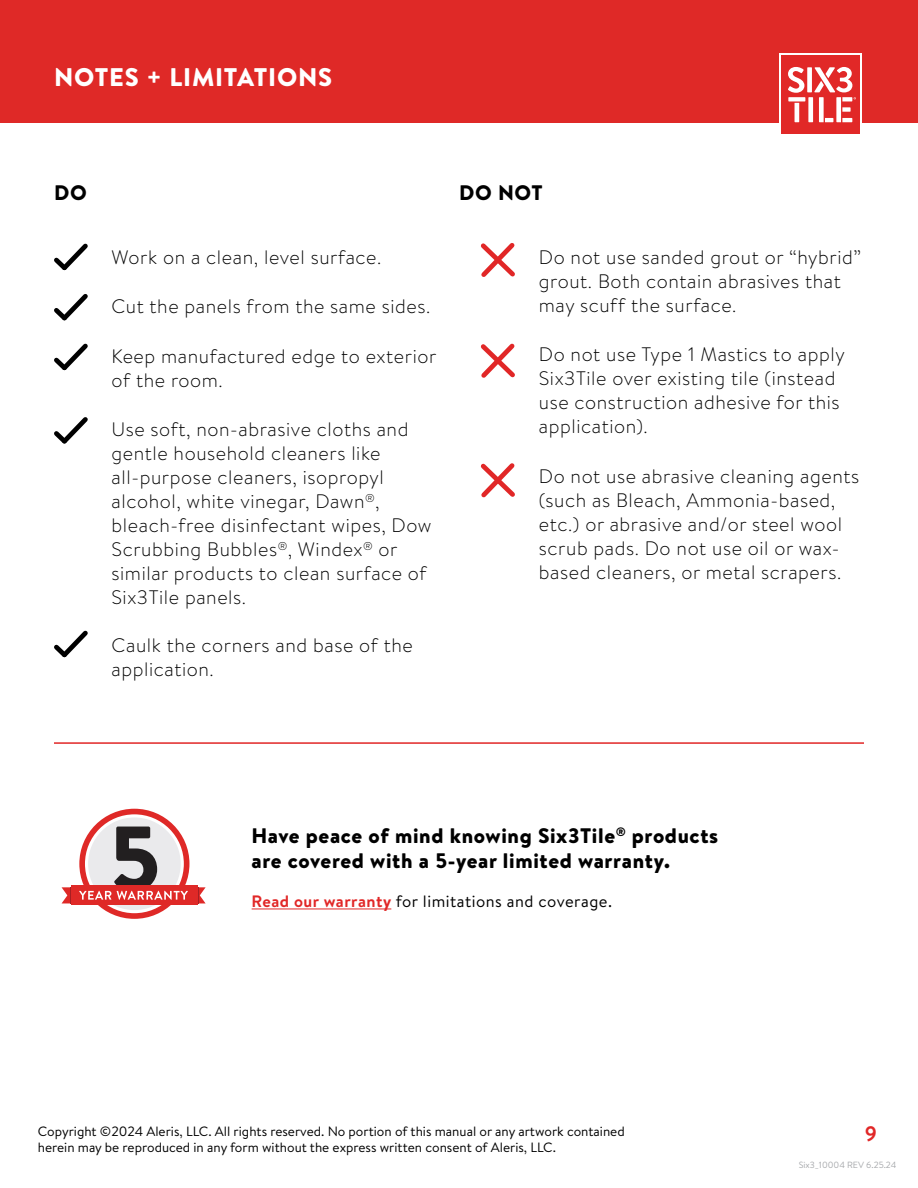
<style>
.page{position:relative;width:918px;height:1188px;background:#fff}
.page>*{position:absolute;margin:0;border:0;box-sizing:border-box;transform-origin:0 0}
.t1{font:900 25.5px "Brandon Text";letter-spacing:.03em;color:#fff}
.t2{font:900 21px/25.2px "Brandon Text";letter-spacing:.03em;color:#000}
.t3{font:700 21px "Brandon Text";color:#e12727}
.t4{font:300 19.5px/24px "Brandon Text";letter-spacing:.03em;color:#000}
.t5{font:16.5px "Brandon Text";letter-spacing:.03em;color:#000}
.t6{font:13.5px "Brandon Text";color:#000}
.t7{font:9px "Brandon Text";color:#a7a9ac}
.s1{font-weight:700;color:#e12727}
</style>
<div class="page">
<hr style="left:252px;top:909px;width:139px;height:1px;background:#e12727">
<div style="left:0;top:0;width:918px;height:122px;background:#df2927"></div>
<svg style="left:779px;top:54px;width:82px;height:80px"></svg>
<div style="left:781px;top:55px;width:78px;height:79px;background:#e12827"></div>
<div style="left:807px;top:67px;width:5px;height:25px;background:#fff"></div>
<div style="left:808px;top:97px;width:5px;height:25px;background:#fff"></div>
<svg style="left:788px;top:67px;width:17px;height:55px"></svg>
<svg style="left:814px;top:67px;width:42px;height:55px"></svg>
<div style="left:79px;top:809px;width:110px;height:110px;background:#df2927;border-radius:50%"></div>
<svg style="left:62px;top:814px;width:144px;height:99px"></svg>
<hr style="left:54px;top:742px;width:810px;height:2px;background:#e12727">
<svg style="left:481px;top:243px;width:34px;height:34px"></svg>
<svg style="left:480px;top:343px;width:35px;height:35px"></svg>
<svg style="left:54px;top:243px;width:34px;height:28px"></svg>
<svg style="left:54px;top:294px;width:34px;height:27px"></svg>
<svg style="left:54px;top:343px;width:34px;height:28px"></svg>
<svg style="left:480px;top:463px;width:35px;height:35px"></svg>
<svg style="left:54px;top:417px;width:34px;height:27px"></svg>
<svg style="left:54px;top:630px;width:34px;height:28px"></svg>
<h1 class="t1" style="left:54px;top:59px;width:280px">NOTES + LIMITATIONS</h1>
<p class="t2" style="left:54px;top:180px;width:34px">DO</p>
<p class="t2" style="left:459px;top:180px;width:85px">DO NOT</p>
<p class="t4" style="left:112px;top:244px;width:271px">Work on a clean, level surface.</p>
<p class="t4" style="left:112px;top:294px;width:320px">Cut the panels from the same sides.</p>
<p class="t4" style="left:112px;top:343px;width:326px">Keep manufactured edge to exterior of the room.</p>
<p class="t4" style="left:112px;top:417px;width:322px">Use soft, non-abrasive cloths and gentle household cleaners like all-purpose cleaners, isopropyl alcohol, white vinegar, Dawn<sup>®</sup>, bleach-free disinfectant wipes, Dow<br>Scrubbing Bubbles<sup>®</sup>, Windex<sup>®</sup> or similar products to clean surface of<br>Six3Tile panels.</p>
<p class="t4" style="left:112px;top:633px;width:303px">Caulk the corners and base of the application.</p>
<p class="t4" style="left:539px;top:244px;width:324px">Do not use sanded grout or “hybrid” grout. Both contain abrasives that may scuff the surface.</p>
<p class="t4" style="left:539px;top:342px;width:307px">Do not use Type 1 Mastics to apply<br>Six3Tile over existing tile (instead use construction adhesive for this application).</p>
<p class="t4" style="left:539px;top:463px;width:322px">Do not use abrasive cleaning agents (such as Bleach, Ammonia-based, etc.) or abrasive and/or steel wool scrub pads. Do not use oil or wax&shy;based cleaners, or metal scrapers.</p>
<p class="t2" style="left:252px;top:822px;width:468px">Have peace of mind knowing Six3Tile<sup>®</sup> products are covered with a 5-year limited warranty.</p>
<p class="t5" style="left:252px;top:890px;width:362px"><span class="s1">Read our warranty</span> for limitations and coverage.</p>
<p class="t6" style="left:38px;top:1122px;width:589px">Copyright ©2024 Aleris, LLC. All rights reserved. No portion of this manual or any artwork contained</p>
<p class="t3" style="left:865px;top:1119px;width:14px">9</p>
<p class="t6" style="left:38px;top:1138px;width:520px">herein may be reproduced in any form without the express written consent of Aleris, LLC.</p>
<p class="t7" style="left:799px;top:1159px;width:99px">Six3_10004 REV 6.25.24</p>
</div>
